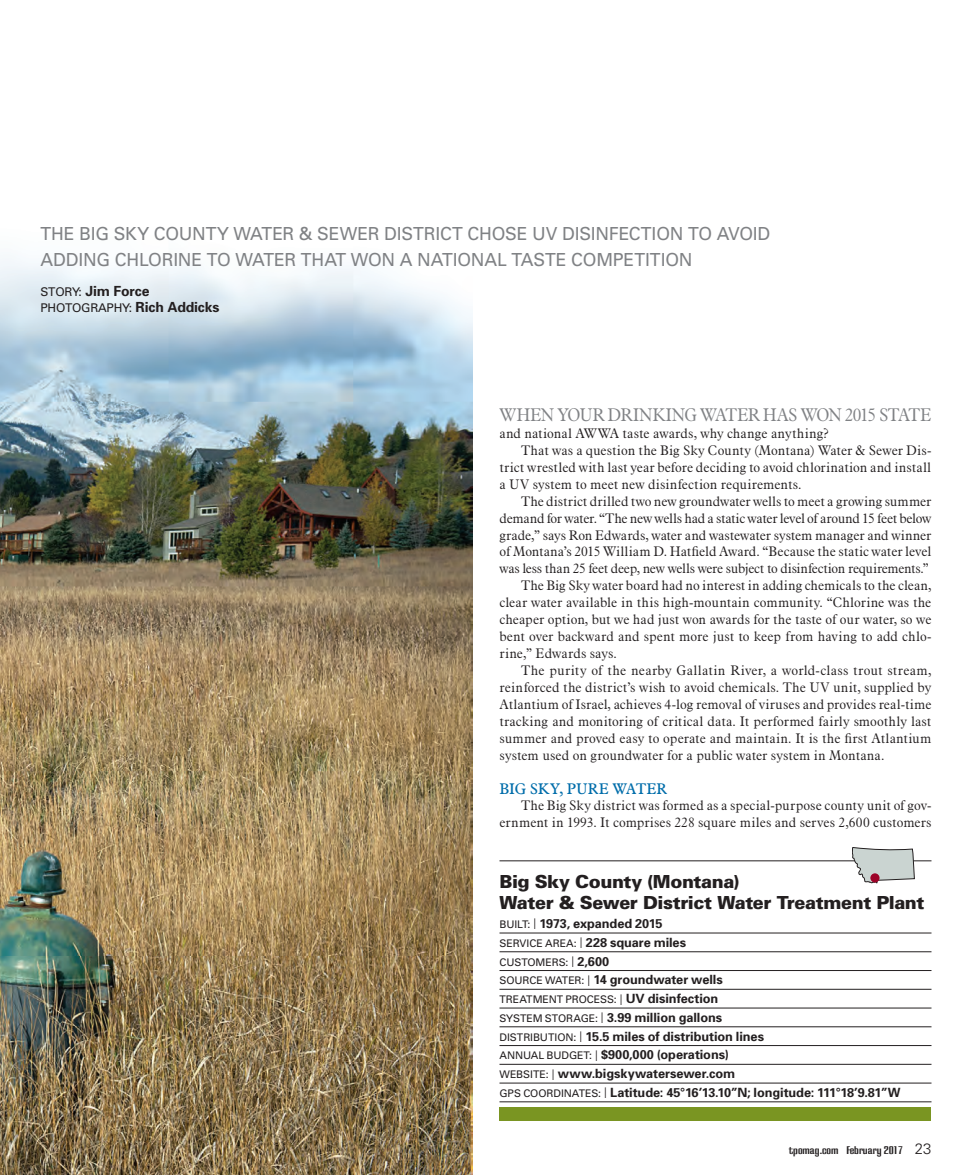
<style>
.page{position:relative;width:972px;height:1175px;background:#fff}
.page>*{position:absolute;margin:0;border:0;box-sizing:border-box;transform-origin:0 0}
.t1{font:18px/25.5px "Univers";letter-spacing:-.01em;color:#808285}
.t2{font:900 18px/21px "Univers";letter-spacing:-.025em;color:#231f20}
.t3{font:300 17.85px "Aldine 721 BT";letter-spacing:-.035em;color:#808285}
.t4{font:15px "Aldine 721 BT";letter-spacing:-.01em;color:#006daa}
.t5{font:700 13.95px "Univers";letter-spacing:-.01em;color:#231f20}
.t6{font:300 13.5px/17px "Aldine 721 BT";letter-spacing:-.005em;color:#231f20;text-align:right}
.t7{font:300 13.5px "Aldine 721 BT";letter-spacing:-.025em;color:#231f20}
.t8{font:300 13.5px "Aldine 721 BT";letter-spacing:.015em;color:#231f20}
.t9{font:700 12.75px/18.8px "Univers";letter-spacing:-.005em;color:#231f20}
.t10{font:12px "Univers";letter-spacing:-.02em;color:#231f20}
.t11{font:11.7px "California Grotesk Bld";color:#231f20}
.t12{font:10.5px "Univers";letter-spacing:-.005em;color:#231f20}
.s1{font-weight:400;font-size:12px}
.s2{font-weight:700;font-size:13.95px}
.s3{font-weight:400;font-size:10.5px}
.s4{font-weight:400;font-size:14.7px}
.s5{font-size:14.7px}
.s6{font-weight:700;font-size:12.75px}
.s7{font-family:"Univers";font-weight:300;font-size:15px}
</style>
<div class="page">
<img style="left:0;top:258px;width:472px;height:916px">
<hr style="left:500px;top:860px;width:432px;height:1px;background:#231f20">
<hr style="left:500px;top:932px;width:432px;height:1px;background:#231f20">
<hr style="left:500px;top:951px;width:432px;height:1px;background:#231f20">
<hr style="left:500px;top:970px;width:432px;height:1px;background:#231f20">
<hr style="left:500px;top:988px;width:432px;height:1px;background:#231f20">
<hr style="left:500px;top:1007px;width:432px;height:1px;background:#231f20">
<hr style="left:500px;top:1026px;width:432px;height:1px;background:#231f20">
<hr style="left:500px;top:1045px;width:432px;height:1px;background:#231f20">
<hr style="left:500px;top:1063px;width:432px;height:1px;background:#231f20">
<hr style="left:500px;top:1082px;width:432px;height:1px;background:#231f20">
<hr style="left:500px;top:1101px;width:432px;height:1px;background:#231f20">
<div style="left:500px;top:1107px;width:432px;height:13px;background:#7a9522"></div>
<svg style="left:852px;top:847px;width:63px;height:36px"></svg>
<div style="left:870px;top:873px;width:10px;height:9px;background:#9d0228;border-radius:50%"></div>
<h1 class="t1" style="left:40px;top:221px;width:731px">THE BIG SKY COUNTY WATER &amp; SEWER DISTRICT CHOSE UV DISINFECTION TO AVOID<br>ADDING CHLORINE TO WATER THAT WON A NATIONAL TASTE COMPETITION</h1>
<p class="t5" style="left:40px;top:282px;width:111px"><span class="s1">STORY:</span> Jim Force</p>
<p class="t10" style="left:40px;top:300px;width:180px">PHOTOGRAPHY: <span class="s2">Rich Addicks</span></p>
<h2 class="t3" style="left:500px;top:404px;width:433px">WHEN YOUR DRINKING WATER HAS WON 2015 STATE</h2>
<p class="t6" style="left:500px;top:424px;width:331px">and national AWWA taste awards, why change anything?</p>
<p class="t6" style="left:521px;top:441px;width:412px">That was a question the Big Sky County (Montana) Water &amp; Sewer Dis-</p>
<p class="t6" style="left:500px;top:458px;width:433px">trict wrestled with last year before deciding to avoid chlorination and install</p>
<p class="t6" style="left:500px;top:475px;width:303px">a UV system to meet new disinfection requirements.</p>
<p class="t6" style="left:521px;top:492px;width:412px">The district drilled two new groundwater wells to meet a growing summer</p>
<p class="t7" style="left:500px;top:509px;width:434px">demand for water. “The new wells had a static water level of around 15 feet below</p>
<p class="t6" style="left:500px;top:526px;width:434px">grade,” says Ron Edwards, water and wastewater system manager and winner</p>
<p class="t6" style="left:500px;top:543px;width:434px">of Montana’s 2015 William D. Hatfield Award. “Because the static water level</p>
<p class="t7" style="left:500px;top:560px;width:431px">was less than 25 feet deep, new wells were subject to disinfection requirements.”</p>
<p class="t6" style="left:521px;top:577px;width:412px">The Big Sky water board had no interest in adding chemicals to the clean,</p>
<p class="t6" style="left:500px;top:594px;width:433px">clear water available in this high-mountain community. “Chlorine was the</p>
<p class="t6" style="left:500px;top:611px;width:434px">cheaper option, but we had just won awards for the taste of our water, so we</p>
<p class="t6" style="left:500px;top:627px;width:433px">bent over backward and spent more just to keep from having to add chlo-</p>
<p class="t6" style="left:500px;top:644px;width:119px">rine,” Edwards says.</p>
<p class="t8" style="left:521px;top:662px;width:412px">The purity of the nearby Gallatin River, a world-class trout stream,</p>
<p class="t6" style="left:500px;top:678px;width:433px">reinforced the district’s wish to avoid chemicals. The UV unit, supplied by</p>
<p class="t6" style="left:500px;top:695px;width:434px">Atlantium of Israel, achieves 4-log removal of viruses and provides real-time</p>
<p class="t6" style="left:500px;top:712px;width:433px">tracking and monitoring of critical data. It performed fairly smoothly last</p>
<p class="t6" style="left:500px;top:729px;width:434px">summer and proved easy to operate and maintain. It is the first Atlantium</p>
<p class="t6" style="left:500px;top:746px;width:386px">system used on groundwater for a public water system in Montana.</p>
<p class="t4" style="left:500px;top:779px;width:169px">BIG SKY, PURE WATER</p>
<p class="t6" style="left:500px;top:797px;width:434px">The Big Sky district was formed as a special-purpose county unit of gov&shy;ernment in 1993. It comprises 228 square miles and serves 2,600 customers</p>
<h1 class="t2" style="left:500px;top:870px;width:427px">Big Sky County (Montana)<br>Water &amp; Sewer District Water Treatment Plant</h1>
<p class="t9" style="left:500px;top:913px;width:188px"><span class="s3">BUILT:</span> <span class="s4">|</span> 1973, expanded 2015<br><span class="s3">SERVICE AREA:</span> <span class="s4">|</span> 228 square miles</p>
<p class="t12" style="left:500px;top:955px;width:111px">CUSTOMERS: <span class="s5">|</span> <span class="s6">2,600</span></p>
<p class="t9" style="left:500px;top:970px;width:225px"><span class="s3">SOURCE WATER:</span> <span class="s4">|</span> 14 groundwater wells</p>
<p class="t12" style="left:500px;top:992px;width:220px">TREATMENT PROCESS: <span class="s5">|</span> <span class="s6">UV disinfection</span></p>
<p class="t9" style="left:500px;top:1007px;width:403px"><span class="s3">SYSTEM STORAGE:</span> <span class="s4">|</span> 3.99 million gallons<br><span class="s3">DISTRIBUTION:</span> <span class="s4">|</span> 15.5 miles of distribution lines<br><span class="s3">ANNUAL BUDGET:</span> <span class="s4">|</span> $900,000 (operations)<br><span class="s3">WEBSITE:</span> <span class="s4">|</span> www.bigskywatersewer.com<br><span class="s3">GPS COORDINATES:</span> <span class="s4">|</span> Latitude: 45°16’13.10”N; longitude: 111°18’9.81”W</p>
<p class="t11" style="left:789px;top:1142px;width:144px">tpomag.com February 2017 <span class="s7">23</span></p>
</div>
